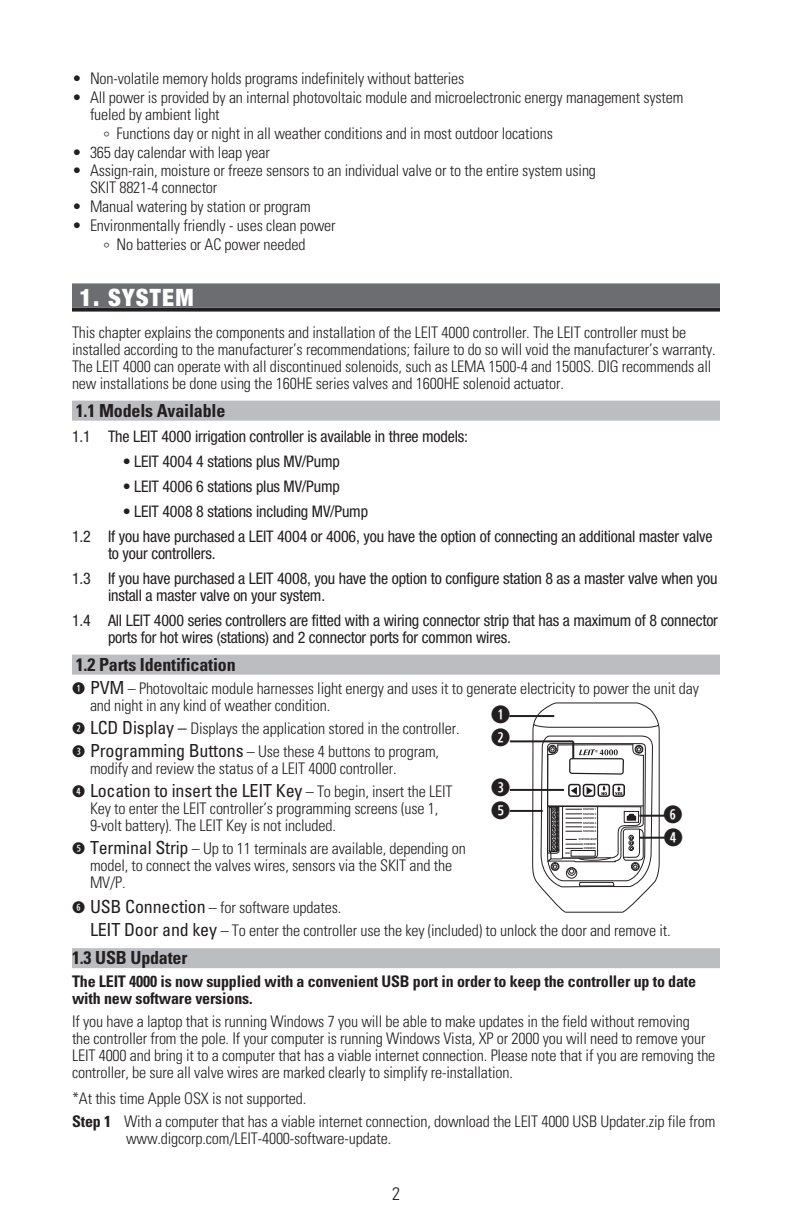
<style>
.page{position:relative;width:792px;height:1224px;background:#fff}
.page>*{position:absolute;margin:0;border:0;box-sizing:border-box;transform-origin:0 0}
._1_big_head{font:900 condensed 24px "Helvetica Neue";letter-spacing:.05em;color:#fff}
._11_bullets{font:700 24px "Combi Numerals Pro";color:#231f20}
._44_sub{font:700 condensed 18px "Univers";letter-spacing:-.01em;color:#231f20}
._11_bullets-2{font:condensed 18px "Univers";letter-spacing:-.01em;color:#231f20}
.t1{font:300 condensed 18px "Univers";color:#231f20}
._11_bullets-3{font:300 condensed 16px/17px "Univers";letter-spacing:-.01em;color:#231f20}
._3_8pt_body{font:300 condensed 16px/17px "Univers";letter-spacing:-.01em;color:#231f20}
._2_Numbers{font:condensed 16px/17px "Helvetica Neue";letter-spacing:-.01em;color:#231f20}
._3_8pt_body-2{font:700 condensed 16px/17px "Univers";letter-spacing:-.01em;color:#231f20}
.t2{font:700 2.6px/4.6px "Helvetica";letter-spacing:-.005em;color:#231f20}
.s1{font-family:"Combi Numerals Pro";font-weight:700;font-stretch:normal}
.s2{font-weight:400;font-size:18px}
.s3{font-family:"Combi Numerals Pro";font-weight:700;font-stretch:normal;font-size:16px}
.s4{font-weight:300;font-size:16px}
.s5{font-weight:700}
</style>
<div class="page">
<div style="left:72px;top:283px;width:648px;height:24px;background:#6c6d70"></div>
<svg style="left:72px;top:308px;width:648px;height:4px;background:#3a3637"></svg>
<div style="left:72px;top:401px;width:648px;height:20px;background:#bcbdc0"></div>
<div style="left:72px;top:655px;width:648px;height:20px;background:#bcbdc0"></div>
<div style="left:72px;top:948px;width:648px;height:20px;background:#bcbdc0"></div>
<hr style="left:509px;top:715px;width:45px;height:2px;background:#231f20">
<hr style="left:510px;top:740px;width:63px;height:2px;background:#231f20">
<svg style="left:532px;top:702px;width:128px;height:210px"></svg>
<hr style="left:510px;top:789px;width:54px;height:2px;background:#231f20">
<hr style="left:510px;top:810px;width:33px;height:2px;background:#231f20">
<hr style="left:639px;top:837px;width:26px;height:2px;background:#231f20">
<hr style="left:639px;top:815px;width:26px;height:2px;background:#231f20">
<p class="_11_bullets-3" style="left:72px;top:70px;width:394px">• Non-volatile memory holds programs indefinitely without batteries</p>
<p class="_11_bullets-3" style="left:90px;top:89px;width:595px;text-indent:-18px">• All power is provided by an internal photovoltaic module and microelectronic energy management system fueled by ambient light</p>
<p class="_11_bullets-3" style="left:104px;top:125px;width:451px">° Functions day or night in all weather conditions and in most outdoor locations</p>
<p class="_11_bullets-3" style="left:72px;top:143px;width:199px">• 365 day calendar with leap year</p>
<p class="_11_bullets-3" style="left:90px;top:162px;width:508px;text-indent:-18px">• Assign-rain, moisture or freeze sensors to an individual valve or to the entire system using<br>SKIT 8821-4 connector</p>
<p class="_11_bullets-3" style="left:72px;top:198px;width:240px">• Manual watering by station or program</p>
<p class="_11_bullets-3" style="left:72px;top:216px;width:265px">• Environmentally friendly - uses clean power</p>
<p class="_11_bullets-3" style="left:104px;top:235px;width:203px">° No batteries or AC power needed</p>
<p class="_1_big_head" style="left:79px;top:282px;width:116px">1. SYSTEM</p>
<p class="_3_8pt_body" style="left:72px;top:323px;width:645px">This chapter explains the components and installation of the LEIT 4000 controller. The LEIT controller must be installed according to the manufacturer’s recommendations; failure to do so will void the manufacturer’s warranty.<br>The LEIT 4000 can operate with all discontinued solenoids, such as LEMA 1500-4 and 1500S. DIG recommends all new installations be done using the 160HE series valves and 1600HE solenoid actuator.</p>
<p class="_44_sub" style="left:76px;top:399px;width:151px">1.1 Models Available</p>
<p class="_2_Numbers" style="left:72px;top:427px;width:398px">1.1 The LEIT 4000 irrigation controller is available in three models:</p>
<p class="_2_Numbers" style="left:123px;top:452px;width:219px">• LEIT 4004 4 stations plus MV/Pump</p>
<p class="_2_Numbers" style="left:123px;top:477px;width:219px">• LEIT 4006 6 stations plus MV/Pump</p>
<p class="_2_Numbers" style="left:123px;top:502px;width:247px">• LEIT 4008 8 stations including MV/Pump</p>
<p class="_2_Numbers" style="left:108px;top:527px;width:606px;text-indent:-36px">1.2 If you have purchased a LEIT 4004 or 4006, you have the option of connecting an additional master valve to your controllers.</p>
<p class="_2_Numbers" style="left:108px;top:569px;width:611px;text-indent:-36px">1.3 If you have purchased a LEIT 4008, you have the option to configure station 8 as a master valve when you install a master valve on your system.</p>
<p class="_2_Numbers" style="left:108px;top:611px;width:612px;text-indent:-36px">1.4 All LEIT 4000 series controllers are fitted with a wiring connector strip that has a maximum of 8 connector ports for hot wires (stations) and 2 connector ports for common wires.</p>
<p class="_44_sub" style="left:76px;top:653px;width:161px">1.2 Parts Identification</p>
<p class="_11_bullets-3" style="left:90px;top:679px;width:610px;text-indent:-18px"><span class="s1">Q</span> <span class="s2">PVM</span> – Photovoltaic module harnesses light energy and uses it to generate electricity to power the unit day and night in any kind of weather condition.</p>
<p class="_11_bullets-3" style="left:72px;top:719px;width:389px"><span class="s1">W</span> <span class="s2">LCD Display –</span> Displays the application stored in the controller.</p>
<p class="_11_bullets-3" style="left:90px;top:742px;width:351px;text-indent:-18px"><span class="s1">E</span> <span class="s2">Programming Buttons</span> – Use these 4 buttons to program, modify and review the status of a LEIT 4000 controller.</p>
<p class="_11_bullets-2" style="left:72px;top:779px;width:382px"><span class="s3">R</span> Location to insert the LEIT Key <span class="s4">– To begin, insert the LEIT</span></p>
<p class="_11_bullets-3" style="left:90px;top:799px;width:350px">Key to enter the LEIT controller’s programming screens (use 1,<br>9-volt battery). The LEIT Key is not included.</p>
<p class="_11_bullets-3" style="left:90px;top:839px;width:377px;text-indent:-18px"><span class="s1">T</span> <span class="s2">Terminal Strip</span> – Up to 11 terminals are available, depending on model, to connect the valves wires, sensors via the SKIT and the<br>MV/P.</p>
<p class="_11_bullets-3" style="left:72px;top:899px;width:271px"><span class="s1">Y</span> <span class="s2">USB Connection</span> – for software updates.</p>
<p class="_11_bullets-3" style="left:90px;top:922px;width:582px"><span class="s2">LEIT Door and key</span> – To enter the controller use the key (included) to unlock the door and remove it.</p>
<p class="_44_sub" style="left:72px;top:947px;width:117px">1.3 USB Updater</p>
<p class="_3_8pt_body-2" style="left:72px;top:973px;width:626px">The LEIT 4000 is now supplied with a convenient USB port in order to keep the controller up to date with new software versions.</p>
<p class="_3_8pt_body" style="left:72px;top:1013px;width:645px">If you have a laptop that is running Windows 7 you will be able to make updates in the field without removing<br>the controller from the pole. If your computer is running Windows Vista, XP or 2000 you will need to remove your LEIT 4000 and bring it to a computer that has a viable internet connection. Please note that if you are removing the controller, be sure all valve wires are marked clearly to simplify re-installation.</p>
<p class="_3_8pt_body" style="left:72px;top:1090px;width:236px">*At this time Apple OSX is not supported.</p>
<p class="_3_8pt_body" style="left:126px;top:1113px;width:591px;text-indent:-54px"><span class="s5">Step 1</span> With a computer that has a viable internet connection, download the LEIT 4000 USB Updater.zip file from www.digcorp.com/LEIT-4000-software-update.</p>
<p class="_11_bullets" style="left:491px;top:706px;width:21px">Q</p>
<p class="_11_bullets" style="left:491px;top:729px;width:21px">W</p>
<p class="_11_bullets" style="left:491px;top:779px;width:21px">E</p>
<p class="_11_bullets" style="left:491px;top:802px;width:21px">T</p>
<p class="_11_bullets" style="left:663px;top:805px;width:21px">Y</p>
<p class="t2" style="left:583px;top:807px;width:15px;text-align:justify">STATION 1<br>STATION 2<br>STATION 3<br>STATION 4</p>
<p class="t2" style="left:583px;top:825px;width:15px">STATION 5<br>STATION 6</p>
<p class="t2" style="left:584px;top:842px;width:14px">COMMON<br>COMMON</p>
<p class="_11_bullets" style="left:663px;top:828px;width:21px">R</p>
<p class="t2" style="left:579px;top:837px;width:20px">STATION MV/P</p>
<p class="t2" style="left:566px;top:851px;width:7px">S/N:</p>
<p class="t1" style="left:392px;top:1183px;width:9px">2</p>
</div>
